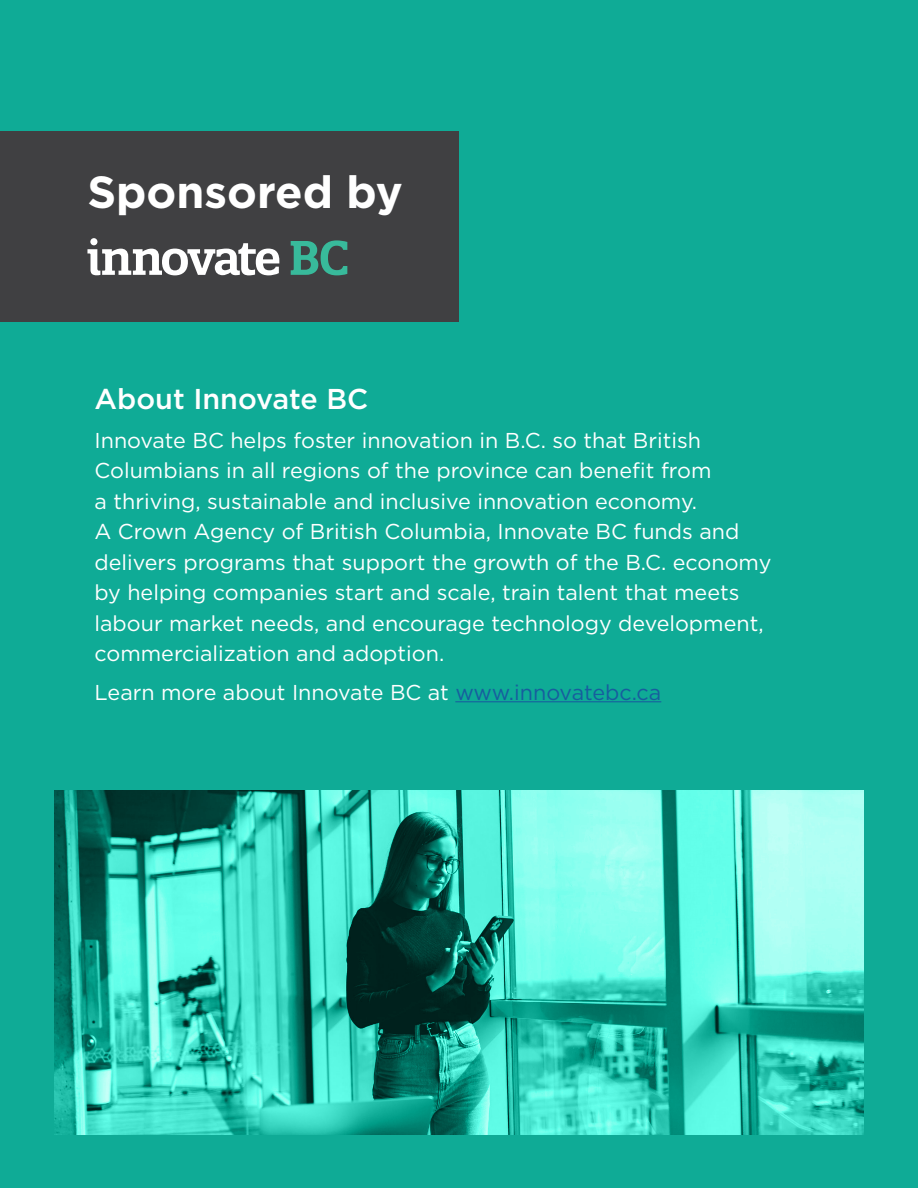
<style>
.page{position:relative;width:918px;height:1188px;background:#0fab96}
.page>*{position:absolute;margin:0;border:0;box-sizing:border-box;transform-origin:0 0}
.t1{font:700 45px "Gotham";color:#fff}
.sub_header{font:500 28.65px "Gotham";color:#fff}
.sub_header-2{font:21.45px/30.5px "Gotham";color:#fff}
.s1{color:#175d9e}
</style>
<div class="page">
<hr style="left:455px;top:701px;width:206px;height:1px;background:#175d9e">
<div style="left:0;top:131px;width:459px;height:191px;background:#404042"></div>
<svg style="left:87px;top:243px;width:192px;height:32px"></svg>
<svg style="left:291px;top:240px;width:56px;height:35px"></svg>
<div style="left:90px;top:238px;width:7px;height:7px;background:#fff;border-radius:50%"></div>
<img style="left:54px;top:791px;width:810px;height:343px">
<p class="t1" style="left:87px;top:163px;width:317px">Sponsored by</p>
<p class="sub_header" style="left:94px;top:380px;width:275px">About Innovate BC</p>
<p class="sub_header-2" style="left:94px;top:425px;width:678px">Innovate BC helps foster innovation in B.C. so that British Columbians in all regions of the province can benefit from<br>a thriving, sustainable and inclusive innovation economy.<br>A Crown Agency of British Columbia, Innovate BC funds and delivers programs that support the growth of the B.C. economy by helping companies start and scale, train talent that meets labour market needs, and encourage technology development, commercialization and adoption.</p>
<p class="sub_header-2" style="left:94px;top:676px;width:568px">Learn more about Innovate BC at <span class="s1">www.innovatebc.ca</span></p>
</div>
